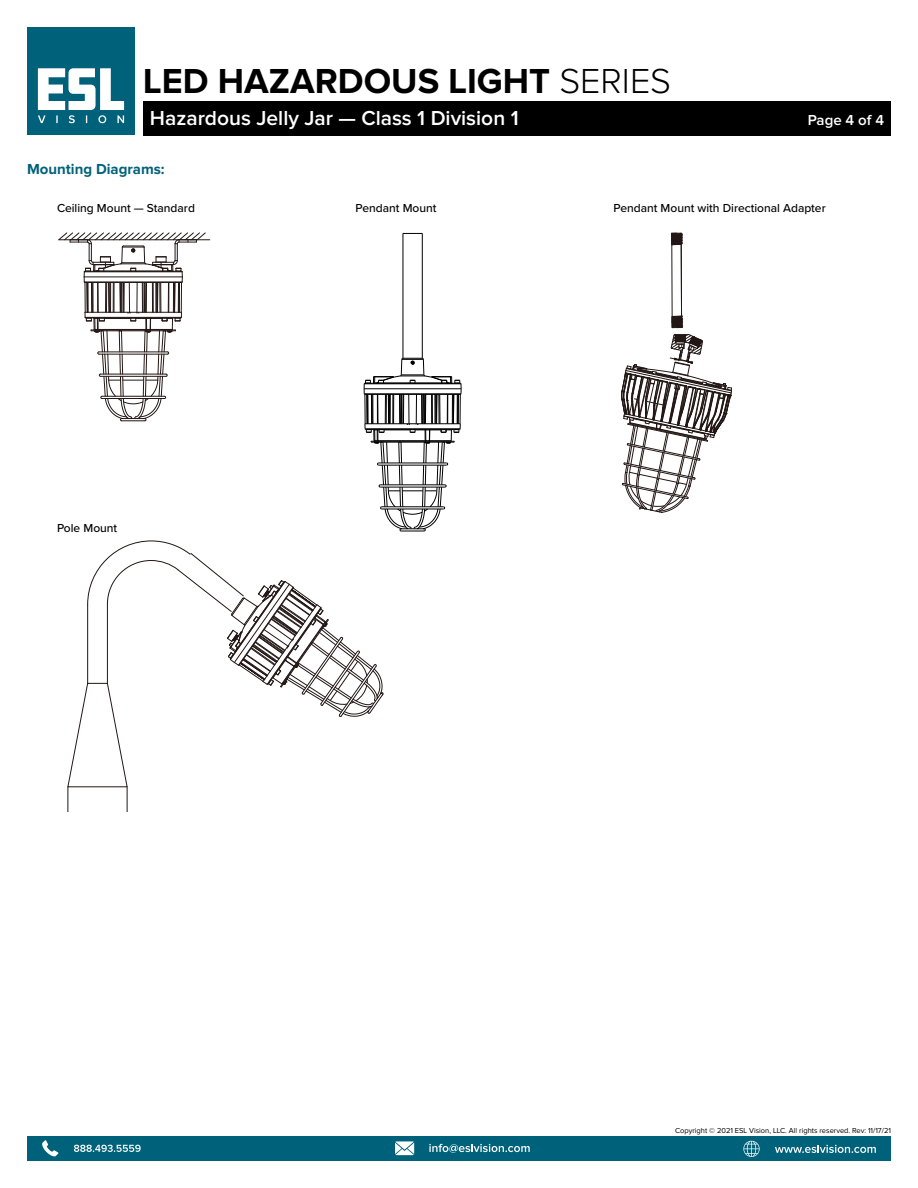
<style>
.page{position:relative;width:918px;height:1188px;background:#fff}
.page>*{position:absolute;margin:0;border:0;box-sizing:border-box;transform-origin:0 0}
.t1{font:700 36px "Proxima Nova";color:#000}
.t2{font:600 21px "Proxima Nova";color:#fff}
.t3{font:700 15px "Proxima Nova";color:#00627a}
.t4{font:600 15px "Proxima Nova";color:#fff}
.t5{font:500 12px "Proxima Nova";color:#000}
.t6{font:7.5px "Proxima Nova";color:#000}
.s1{font-weight:300}
</style>
<div class="page">
<div style="left:143px;top:101px;width:748px;height:35px;background:#000"></div>
<svg style="left:67px;top:540px;width:317px;height:271px"></svg>
<hr style="left:91px;top:282px;width:1px;height:30px;background:#221714">
<hr style="left:85px;top:282px;width:1px;height:30px;background:#221714">
<hr style="left:87px;top:282px;width:1px;height:30px;background:#221714">
<hr style="left:88px;top:282px;width:1px;height:30px;background:#221714">
<hr style="left:92px;top:282px;width:1px;height:30px;background:#221714">
<hr style="left:93px;top:282px;width:1px;height:30px;background:#221714">
<hr style="left:98px;top:282px;width:1px;height:30px;background:#221714">
<hr style="left:108px;top:282px;width:1px;height:30px;background:#221714">
<hr style="left:109px;top:282px;width:1px;height:30px;background:#221714">
<hr style="left:120px;top:282px;width:1px;height:30px;background:#221714">
<hr style="left:110px;top:282px;width:1px;height:30px;background:#221714">
<hr style="left:129px;top:282px;width:1px;height:30px;background:#221714">
<hr style="left:121px;top:282px;width:1px;height:30px;background:#221714">
<hr style="left:122px;top:282px;width:1px;height:30px;background:#221714">
<hr style="left:144px;top:282px;width:1px;height:30px;background:#221714">
<hr style="left:145px;top:282px;width:1px;height:30px;background:#221714">
<hr style="left:137px;top:282px;width:1px;height:30px;background:#221714">
<hr style="left:146px;top:282px;width:1px;height:30px;background:#221714">
<hr style="left:156px;top:282px;width:1px;height:30px;background:#221714">
<hr style="left:157px;top:282px;width:1px;height:30px;background:#221714">
<hr style="left:173px;top:282px;width:1px;height:30px;background:#221714">
<hr style="left:168px;top:282px;width:1px;height:30px;background:#221714">
<hr style="left:174px;top:282px;width:1px;height:30px;background:#221714">
<hr style="left:178px;top:282px;width:1px;height:30px;background:#221714">
<hr style="left:181px;top:282px;width:1px;height:30px;background:#221714">
<hr style="left:179px;top:282px;width:1px;height:30px;background:#221714">
<hr style="left:143px;top:282px;width:1px;height:30px;background:#221714">
<hr style="left:153px;top:282px;width:1px;height:30px;background:#221714">
<hr style="left:169px;top:282px;width:1px;height:30px;background:#221714">
<hr style="left:105px;top:282px;width:1px;height:30px;background:#221714">
<hr style="left:97px;top:282px;width:1px;height:30px;background:#221714">
<hr style="left:113px;top:282px;width:1px;height:30px;background:#221714">
<hr style="left:123px;top:282px;width:1px;height:30px;background:#221714">
<hr style="left:114px;top:282px;width:1px;height:30px;background:#221714">
<hr style="left:124px;top:282px;width:1px;height:30px;background:#221714">
<hr style="left:142px;top:282px;width:1px;height:30px;background:#221714">
<hr style="left:152px;top:282px;width:1px;height:30px;background:#221714">
<hr style="left:160px;top:282px;width:1px;height:30px;background:#221714">
<hr style="left:106px;top:282px;width:1px;height:30px;background:#221714">
<svg style="left:85px;top:312px;width:97px;height:110px"></svg>
<hr style="left:59px;top:240px;width:151px;height:1px;background:#221714">
<svg style="left:58px;top:232px;width:148px;height:51px"></svg>
<hr style="left:672px;top:245px;width:1px;height:71px;background:#221714">
<hr style="left:681px;top:244px;width:1px;height:72px;background:#221714">
<svg style="left:671px;top:233px;width:11px;height:12px"></svg>
<svg style="left:621px;top:316px;width:111px;height:197px"></svg>
<hr style="left:457px;top:394px;width:1px;height:30px;background:#000">
<hr style="left:460px;top:394px;width:1px;height:30px;background:#000">
<hr style="left:458px;top:394px;width:1px;height:30px;background:#000">
<hr style="left:422px;top:394px;width:1px;height:30px;background:#000">
<hr style="left:432px;top:394px;width:1px;height:30px;background:#000">
<hr style="left:385px;top:394px;width:1px;height:30px;background:#000">
<hr style="left:393px;top:394px;width:1px;height:30px;background:#000">
<hr style="left:403px;top:394px;width:1px;height:30px;background:#000">
<hr style="left:421px;top:394px;width:1px;height:30px;background:#000">
<hr style="left:431px;top:394px;width:1px;height:30px;background:#000">
<hr style="left:439px;top:394px;width:1px;height:30px;background:#000">
<hr style="left:386px;top:394px;width:1px;height:30px;background:#000">
<hr style="left:371px;top:394px;width:1px;height:30px;background:#000">
<hr style="left:365px;top:394px;width:1px;height:30px;background:#000">
<hr style="left:367px;top:394px;width:1px;height:30px;background:#000">
<hr style="left:368px;top:394px;width:1px;height:30px;background:#000">
<hr style="left:372px;top:394px;width:1px;height:30px;background:#000">
<hr style="left:373px;top:394px;width:1px;height:30px;background:#000">
<hr style="left:377px;top:394px;width:1px;height:30px;background:#000">
<hr style="left:388px;top:394px;width:1px;height:30px;background:#000">
<hr style="left:399px;top:394px;width:1px;height:30px;background:#000">
<hr style="left:389px;top:394px;width:1px;height:30px;background:#000">
<hr style="left:390px;top:394px;width:1px;height:30px;background:#000">
<hr style="left:408px;top:394px;width:1px;height:30px;background:#000">
<hr style="left:400px;top:394px;width:1px;height:30px;background:#000">
<hr style="left:401px;top:394px;width:1px;height:30px;background:#000">
<hr style="left:423px;top:394px;width:1px;height:30px;background:#000">
<hr style="left:424px;top:394px;width:1px;height:30px;background:#000">
<hr style="left:416px;top:394px;width:1px;height:30px;background:#000">
<hr style="left:425px;top:394px;width:1px;height:30px;background:#000">
<hr style="left:435px;top:394px;width:1px;height:30px;background:#000">
<hr style="left:436px;top:394px;width:1px;height:30px;background:#000">
<svg style="left:364px;top:358px;width:98px;height:37px"></svg>
<hr style="left:452px;top:394px;width:1px;height:30px;background:#000">
<hr style="left:447px;top:394px;width:1px;height:30px;background:#000">
<hr style="left:453px;top:394px;width:1px;height:30px;background:#000">
<hr style="left:403px;top:233px;width:1px;height:125px;background:#000">
<hr style="left:422px;top:233px;width:1px;height:125px;background:#000">
<svg style="left:404px;top:233px;width:18px;height:1px"></svg>
<svg style="left:364px;top:424px;width:97px;height:108px"></svg>
<div style="left:27px;top:1136px;width:864px;height:25px;background:#00627a"></div>
<svg style="left:27px;top:27px;width:108px;height:108px"></svg>
<svg style="left:42px;top:1140px;width:16px;height:16px"></svg>
<svg style="left:74px;top:1145px;width:67px;height:7px"></svg>
<svg style="left:395px;top:1141px;width:19px;height:14px"></svg>
<svg style="left:429px;top:1144px;width:101px;height:9px"></svg>
<svg style="left:743px;top:1141px;width:17px;height:16px"></svg>
<svg style="left:775px;top:1145px;width:101px;height:8px"></svg>
<h1 class="t1" style="left:143px;top:60px;width:530px">LED HAZARDOUS LIGHT <span class="s1">SERIES</span></h1>
<h2 class="t2" style="left:150px;top:106px;width:370px">Hazardous Jelly Jar — Class 1 Division 1</h2>
<p class="t4" style="left:808px;top:112px;width:78px">Page 4 of 4</p>
<p class="t3" style="left:27px;top:160px;width:139px">Mounting Diagrams:</p>
<p class="t5" style="left:57px;top:199px;width:139px">Ceiling Mount — Standard</p>
<p class="t5" style="left:57px;top:519px;width:62px">Pole Mount</p>
<p class="t5" style="left:356px;top:199px;width:83px">Pendant Mount</p>
<p class="t5" style="left:613px;top:199px;width:214px">Pendant Mount with Directional Adapter</p>
<p class="t6" style="left:675px;top:1126px;width:217px">Copyright © 2021 ESL Vision, LLC. All rights reserved. Rev: 11/17/21</p>
</div>
